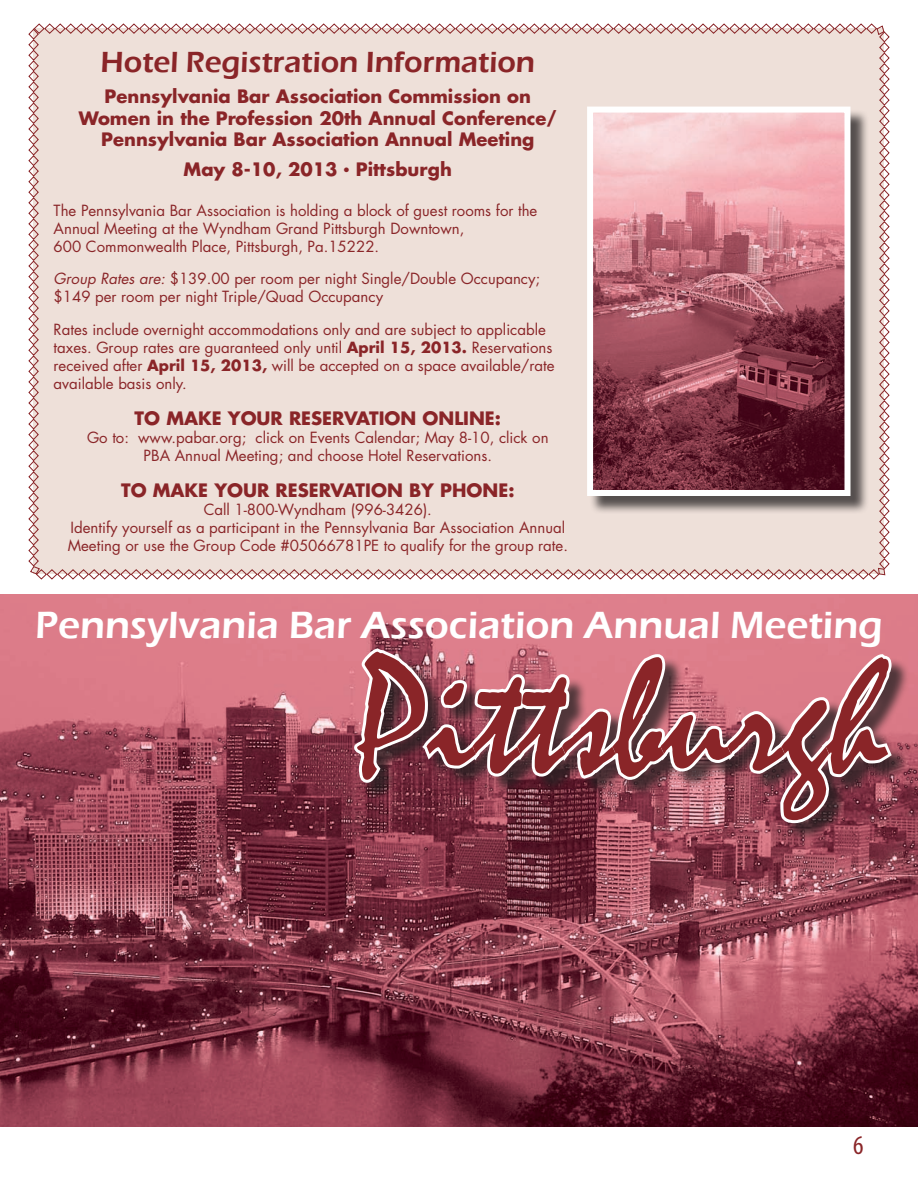
<style>
.page{position:relative;width:918px;height:1188px;background:#fff}
.page>*{position:absolute;margin:0;border:0;box-sizing:border-box;transform-origin:0 0}
.t1{font:165px "Mistral";color:#8a2528}
.t2{font:600 39px "Eras ITC";color:#fff}
.t3{font:600 30px "Eras ITC";color:#8a2528}
.t4{font:condensed 27px "Myriad";color:#8a2528}
.t5{font:700 18px/21.6px "Futura";color:#8a2528;text-align:center}
.t6{font:15px/18px "Futura";color:#8a2528}
.s1{font-family:"Myriad"}
.s2{font-style:italic}
.s3{font-weight:700}
</style>
<div class="page">
<div style="left:28px;top:23px;width:862px;height:557px;background:#eee0d9"></div>
<div style="left:589px;top:109px;width:280px;height:406px;background:#231f20;opacity:.75"></div>
<img style="left:594px;top:114px;width:249px;height:375px">
<div style="left:587px;top:107px;width:263px;height:389px;border:6px solid #fff"></div>
<img style="left:0;top:594px;width:918px;height:533px">
<div style="left:357px;top:651px;width:552px;height:191px;background:#231f20;opacity:.75"></div>
<svg style="left:350px;top:646px;width:545px;height:182px"></svg>
<h3 class="t3" style="left:101px;top:45px;width:436px">Hotel Registration Information</h3>
<p class="t5" style="left:79px;top:85px;width:480px">Pennsylvania Bar Association Commission on<br>Women in the Profession 20th Annual Conference/<br>Pennsylvania Bar Association Annual Meeting</p>
<p class="t5" style="left:184px;top:158px;width:270px">May 8-10, 2013 <span class="s1">•</span> Pittsburgh</p>
<p class="t6" style="left:54px;top:202px;width:485px">The Pennsylvania Bar Association is holding a block of guest rooms for the<br>Annual Meeting at the Wyndham Grand Pittsburgh Downtown,<br>600 Commonwealth Place, Pittsburgh, Pa.15222.</p>
<p class="t6" style="left:54px;top:270px;width:488px"><span class="s2">Group Rates are:</span> $139.00 per room per night Single/Double Occupancy; $149 per room per night Triple/Quad Occupancy</p>
<p class="t6" style="left:54px;top:320px;width:502px">Rates include overnight accommodations only and are subject to applicable taxes. Group rates are guaranteed only until <span class="s3">April 15, 2013.</span> Reservations received after <span class="s3">April 15, 2013,</span> will be accepted on a space available/rate available basis only.</p>
<p class="t5" style="left:135px;top:407px;width:368px">TO MAKE YOUR RESERVATION ONLINE:</p>
<p class="t6" style="left:87px;top:428px;width:463px;text-align:center">Go to: www.pabar.org; click on Events Calendar; May 8-10, click on<br>PBA Annual Meeting; and choose Hotel Reservations.</p>
<p class="t5" style="left:121px;top:479px;width:395px">TO MAKE YOUR RESERVATION BY PHONE:</p>
<p class="t6" style="left:68px;top:500px;width:502px;text-align:center">Call 1-800-Wyndham (996-3426).<br>Identify yourself as a participant in the Pennsylvania Bar Association Annual<br>Meeting or use the Group Code #05066781PE to qualify for the group rate.</p>
<h2 class="t2" style="left:35px;top:603px;width:849px">Pennsylvania Bar Association Annual Meeting</h2>
<h1 class="t1" style="left:356px;top:619px;width:533px">Pittsburgh</h1>
<h3 class="t4" style="left:853px;top:1132px;width:12px">6</h3>
</div>
